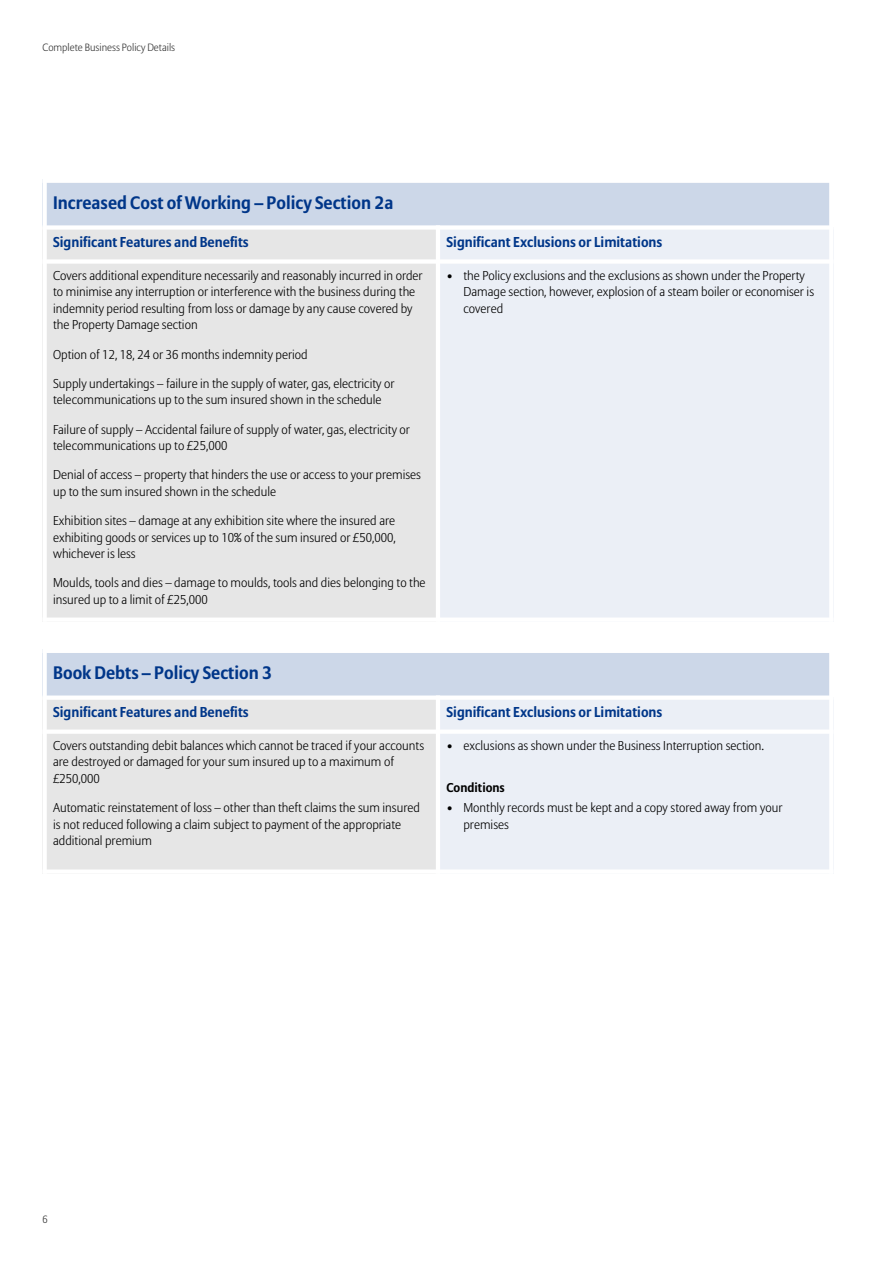
<style>
.page{position:relative;width:893px;height:1263px;background:#fff}
.page>*{position:absolute;margin:0;border:0;box-sizing:border-box;transform-origin:0 0}
.t1{font:700 18px "Allianz Sans";color:#003689}
.t2{font:700 14.25px "Allianz Sans";color:#003689}
.t3{font:300 12.75px/16.5px "Allianz Sans";color:#000}
.t4{font:700 12.75px "Allianz Sans";color:#000}
.t5{font:300 10.5px "Allianz Sans";color:#333}
</style>
<div class="page">
<div style="left:43px;top:179px;width:788px;height:48px;background:#ccd7e8"></div>
<div style="left:43px;top:227px;width:395px;height:34px;background:#e6e6e6"></div>
<div style="left:438px;top:227px;width:395px;height:34px;background:#ebeff6"></div>
<div style="left:43px;top:261px;width:395px;height:361px;background:#e6e6e6"></div>
<div style="left:438px;top:261px;width:395px;height:361px;background:#ebeff6"></div>
<hr style="left:43px;top:179px;width:4px;height:443px;background:#fff">
<hr style="left:436px;top:225px;width:4px;height:397px;background:#fff">
<hr style="left:829px;top:179px;width:4px;height:443px;background:#fff">
<hr style="left:43px;top:179px;width:790px;height:4px;background:#fff">
<div style="left:43px;top:225px;width:790px;height:5px;background:#fff"></div>
<div style="left:43px;top:259px;width:790px;height:5px;background:#fff"></div>
<div style="left:43px;top:617px;width:790px;height:5px;background:#fff"></div>
<div style="left:43px;top:649px;width:788px;height:49px;background:#ccd7e8"></div>
<div style="left:43px;top:698px;width:395px;height:34px;background:#e6e6e6"></div>
<div style="left:438px;top:698px;width:395px;height:34px;background:#ebeff6"></div>
<div style="left:43px;top:732px;width:395px;height:142px;background:#e6e6e6"></div>
<div style="left:438px;top:732px;width:395px;height:142px;background:#ebeff6"></div>
<hr style="left:43px;top:649px;width:4px;height:225px;background:#fff">
<hr style="left:436px;top:695px;width:4px;height:179px;background:#fff">
<hr style="left:829px;top:649px;width:4px;height:225px;background:#fff">
<hr style="left:43px;top:649px;width:790px;height:4px;background:#fff">
<div style="left:43px;top:695px;width:790px;height:5px;background:#fff"></div>
<div style="left:43px;top:729px;width:790px;height:5px;background:#fff"></div>
<div style="left:43px;top:869px;width:790px;height:5px;background:#fff"></div>
<p class="t5" style="left:43px;top:43px;width:134px">Complete Business Policy Details</p>
<h1 class="t1" style="left:53px;top:195px;width:342px">Increased Cost of Working – Policy Section 2a</h1>
<p class="t2" style="left:53px;top:236px;width:197px">Significant Features and Benefits</p>
<p class="t2" style="left:446px;top:236px;width:217px">Significant Exclusions or Limitations</p>
<p class="t3" style="left:53px;top:268px;width:371px">Covers additional expenditure necessarily and reasonably incurred in order to minimise any interruption or interference with the business during the indemnity period resulting from loss or damage by any cause covered by the Property Damage section</p>
<p class="t3" style="left:53px;top:347px;width:256px">Option of 12, 18, 24 or 36 months indemnity period</p>
<p class="t3" style="left:53px;top:376px;width:343px">Supply undertakings – failure in the supply of water, gas, electricity or telecommunications up to the sum insured shown in the schedule</p>
<p class="t3" style="left:53px;top:422px;width:358px">Failure of supply – Accidental failure of supply of water, gas, electricity or telecommunications up to £25,000</p>
<p class="t3" style="left:53px;top:468px;width:369px">Denial of access – property that hinders the use or access to your premises up to the sum insured shown in the schedule</p>
<p class="t3" style="left:53px;top:513px;width:344px;text-align:justify">Exhibition sites – damage at any exhibition site where the insured are exhibiting goods or services up to 10% of the sum insured or £50,000, whichever is less</p>
<p class="t3" style="left:53px;top:576px;width:374px">Moulds, tools and dies – damage to moulds, tools and dies belonging to the insured up to a limit of £25,000</p>
<p class="t3" style="left:463px;top:268px;width:352px;text-indent:-17px">• the Policy exclusions and the exclusions as shown under the Property<br>Damage section, however, explosion of a steam boiler or economiser is covered</p>
<h1 class="t1" style="left:53px;top:665px;width:220px">Book Debts – Policy Section 3</h1>
<p class="t2" style="left:53px;top:706px;width:197px">Significant Features and Benefits</p>
<p class="t2" style="left:446px;top:706px;width:217px">Significant Exclusions or Limitations</p>
<p class="t3" style="left:53px;top:738px;width:372px">Covers outstanding debit balances which cannot be traced if your accounts are destroyed or damaged for your sum insured up to a maximum of £250,000</p>
<p class="t3" style="left:53px;top:801px;width:368px">Automatic reinstatement of loss – other than theft claims the sum insured is not reduced following a claim subject to payment of the appropriate additional premium</p>
<p class="t3" style="left:446px;top:738px;width:319px">• exclusions as shown under the Business Interruption section.</p>
<p class="t4" style="left:446px;top:782px;width:60px">Conditions</p>
<p class="t3" style="left:463px;top:801px;width:320px;text-indent:-17px">• Monthly records must be kept and a copy stored away from your premises</p>
<p class="t5" style="left:43px;top:1215px;width:7px">6</p>
</div>
